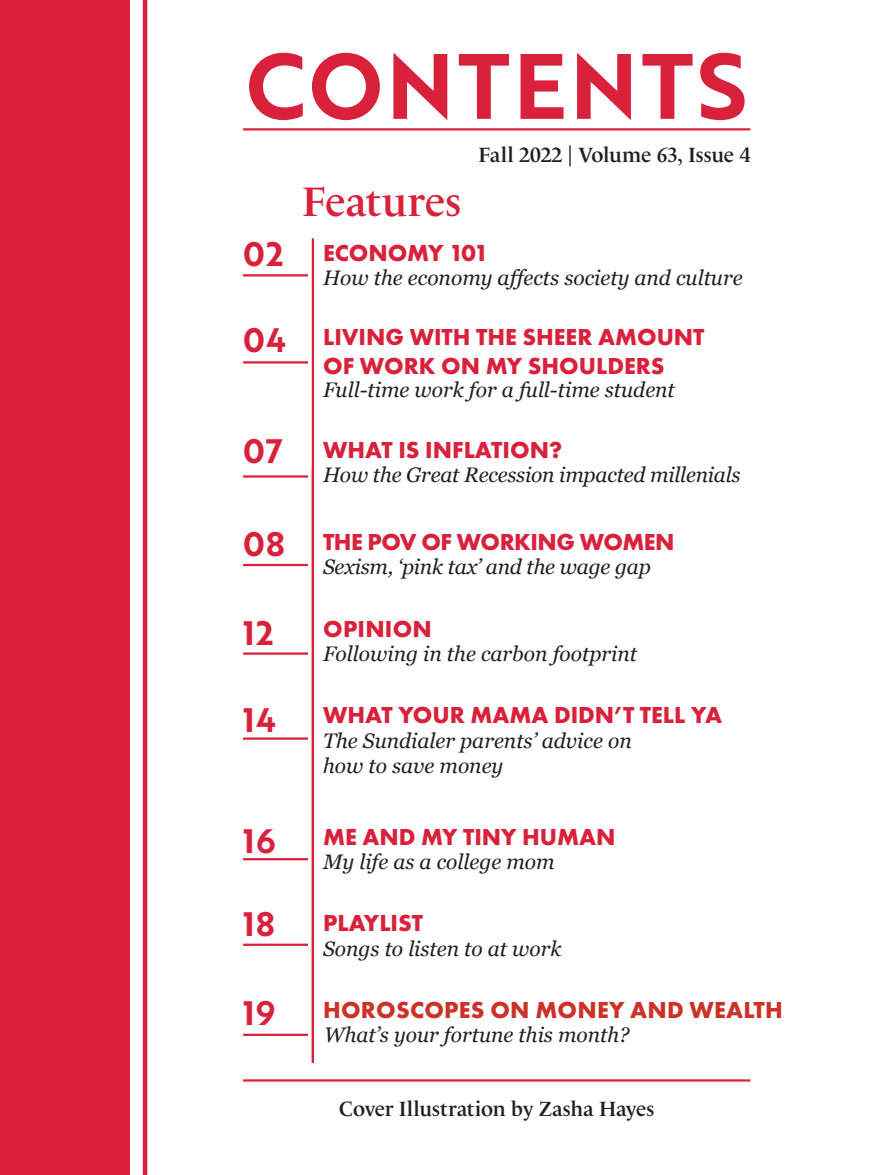
<style>
.page{position:relative;width:878px;height:1175px;background:#fff}
.page>*{position:absolute;margin:0;border:0;box-sizing:border-box;transform-origin:0 0}
.t1{font:90px "Brother 1816 Bold";letter-spacing:.04em;color:#da213b}
.t2{font:600 42px "Le Monde Livre Cla Std";letter-spacing:-.005em;color:#da213b}
.t3{font:33px "Brother 1816 Bold";letter-spacing:.04em;color:#da213b}
.t4{font:700 24px/28.8px "Futura PT";color:#da213b}
.t5{font:700 24px "Futura PT";letter-spacing:.01em;color:#cc3228}
.t6{font:700 24px "Futura PT";letter-spacing:-.02em;color:#da213b}
.t7{font:italic 21px/25.2px "Georgia";color:#231f20}
.t8{font:600 21px "Le Monde Livre Cla Std";letter-spacing:-.01em;color:#231f20}
.s1{font-family:"Brother 1816 Bold";font-weight:400;font-size:33px}
</style>
<div class="page">
<hr style="left:243px;top:128px;width:507px;height:2px;background:#da213b">
<hr style="left:312px;top:238px;width:2px;height:824px;background:#da213b">
<hr style="left:243px;top:1033px;width:65px;height:3px;background:#da213b">
<hr style="left:243px;top:858px;width:65px;height:2px;background:#da213b">
<hr style="left:243px;top:564px;width:65px;height:2px;background:#da213b">
<hr style="left:243px;top:652px;width:65px;height:2px;background:#da213b">
<hr style="left:243px;top:737px;width:65px;height:2px;background:#da213b">
<hr style="left:243px;top:475px;width:65px;height:2px;background:#da213b">
<hr style="left:243px;top:361px;width:65px;height:2px;background:#da213b">
<hr style="left:243px;top:274px;width:65px;height:2px;background:#da213b">
<hr style="left:243px;top:943px;width:65px;height:2px;background:#da213b">
<hr style="left:243px;top:1079px;width:507px;height:2px;background:#da213b">
<div style="left:0;top:0;width:130px;height:1174px;background:#da203b"></div>
<hr style="left:143px;top:0;width:4px;height:1174px;background:#da203b">
<h1 class="t1" style="left:246px;top:18px;width:502px">CONTENTS</h1>
<h2 class="t2" style="left:302px;top:177px;width:160px">Features</h2>
<p class="t8" style="left:478px;top:142px;width:273px">Fall 2022 | Volume 63, Issue 4</p>
<p class="t4" style="left:243px;top:238px;width:247px"><span class="s1">02</span> ECONOMY 101</p>
<p class="t7" style="left:323px;top:264px;width:421px">How the economy affects society and culture</p>
<p class="t4" style="left:323px;top:322px;width:383px;text-indent:-80px"><span class="s1">04</span> LIVING WITH THE SHEER AMOUNT<br>OF WORK ON MY SHOULDERS</p>
<p class="t7" style="left:323px;top:376px;width:353px">Full-time work for a full-time student</p>
<p class="t4" style="left:243px;top:434px;width:320px"><span class="s1">07</span> WHAT IS INFLATION?</p>
<p class="t7" style="left:323px;top:461px;width:419px">How the Great Recession impacted millenials</p>
<p class="t6" style="left:243px;top:527px;width:433px"><span class="s1">08</span> THE POV OF WORKING WOMEN</p>
<p class="t7" style="left:323px;top:553px;width:329px">Sexism, ‘pink tax’ and the wage gap</p>
<h3 class="t3" style="left:243px;top:608px;width:32px">12</h3>
<p class="t4" style="left:323px;top:614px;width:110px">OPINION</p>
<p class="t7" style="left:323px;top:640px;width:315px">Following in the carbon footprint</p>
<h3 class="t3" style="left:243px;top:694px;width:35px">14</h3>
<p class="t4" style="left:323px;top:700px;width:400px">WHAT YOUR MAMA DIDN’T TELL YA</p>
<p class="t7" style="left:323px;top:727px;width:310px">The Sundialer parents’ advice on how to save money</p>
<h3 class="t3" style="left:243px;top:816px;width:34px">16</h3>
<p class="t4" style="left:323px;top:821px;width:294px">ME AND MY TINY HUMAN</p>
<p class="t7" style="left:323px;top:848px;width:233px">My life as a college mom</p>
<h3 class="t3" style="left:243px;top:899px;width:33px">18</h3>
<p class="t4" style="left:323px;top:907px;width:102px">PLAYLIST</p>
<p class="t7" style="left:323px;top:934px;width:240px">Songs to listen to at work</p>
<h3 class="t3" style="left:243px;top:988px;width:34px">19</h3>
<p class="t5" style="left:323px;top:994px;width:461px">HOROSCOPES ON MONEY AND WEALTH</p>
<p class="t7" style="left:324px;top:1021px;width:307px">What’s your fortune this month?</p>
<p class="t8" style="left:339px;top:1096px;width:316px">Cover Illustration by Zasha Hayes</p>
</div>
